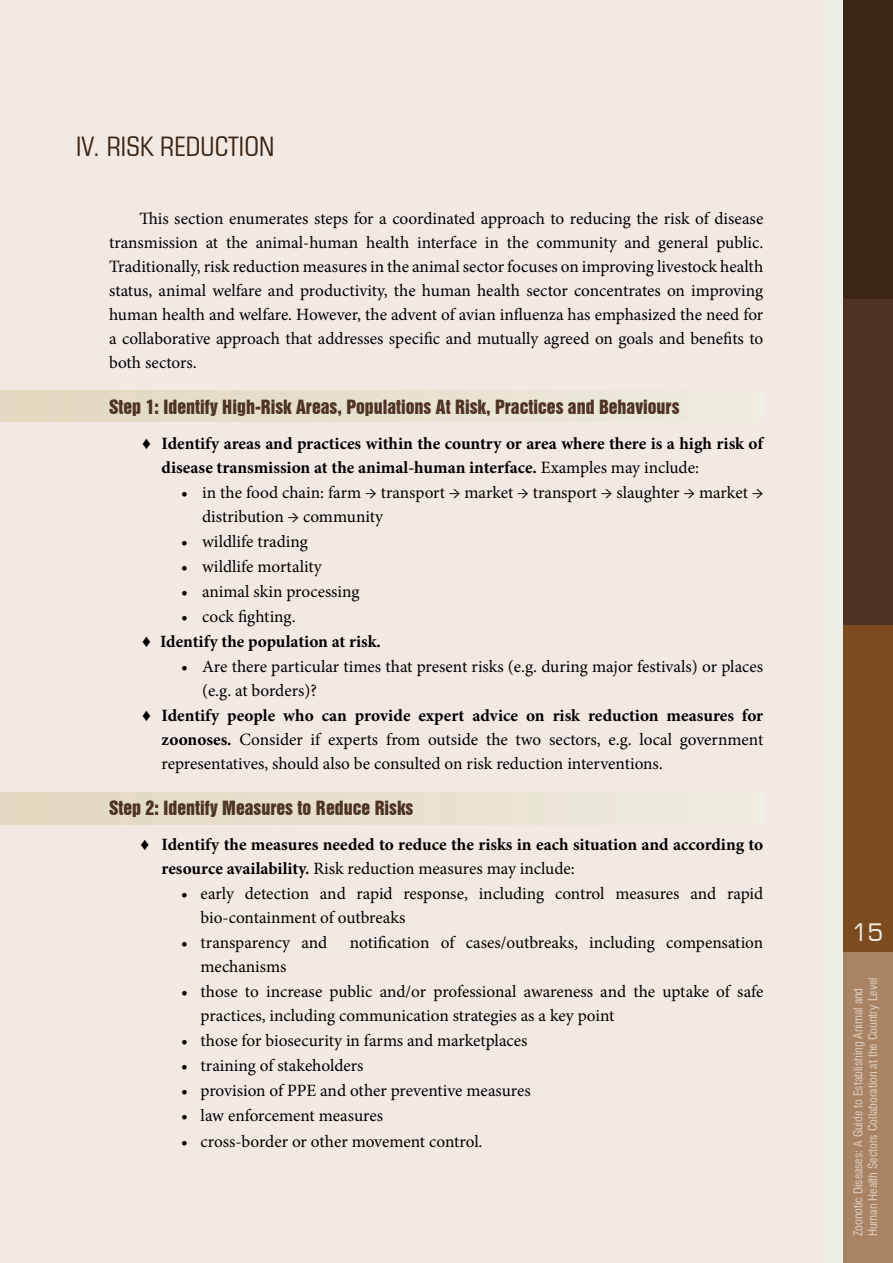
<style>
.page{position:relative;width:893px;height:1263px;background:#f1e9e2}
.page>*{position:absolute;margin:0;border:0;box-sizing:border-box;transform-origin:0 0}
.t1{font:condensed 27px "Square 721 BT";letter-spacing:.005em;color:#3b2514}
.t2{font:24px "Square 721 BT";color:#f0efe6}
.t3{font:18px "Swiss 921 BT Regular A";color:#4e3324}
.t4{font:17.25px/24px "Minion Pro";color:#000}
.t5{font:700 17.25px/24px "Minion Pro";color:#000}
.t6{font:condensed 12px/14.4px "Swiss 721 BT";color:#dfd0c3}
.s1{font-family:"Arial";font-weight:400}
.s2{font-weight:400}
.s3{font-weight:700}
</style>
<div class="page">
<div style="left:840px;top:0;width:53px;height:1263px;background:#3b2514"></div>
<div style="left:840px;top:299px;width:53px;height:328px;background:#4e3324"></div>
<div style="left:840px;top:625px;width:53px;height:328px;background:#7c4b1f"></div>
<div style="left:840px;top:953px;width:53px;height:310px;background:#a88464"></div>
<div style="left:824px;top:0;width:18px;height:1263px;background:#f0efe6"></div>
<div style="left:1px;top:390px;width:762px;height:32px;background:linear-gradient(to right,#e3d8c0,#edebdf)"></div>
<div style="left:0;top:792px;width:763px;height:32px;background:linear-gradient(to right,#e3d8c0,#edebdf)"></div>
<h1 class="t1" style="left:76px;top:130px;width:200px">IV. RISK REDUCTION</h1>
<p class="t4" style="left:109px;top:207px;width:656px;text-align:justify;text-indent:30px">This section enumerates steps for a coordinated approach to reducing the risk of disease transmission at the animal-human health interface in the community and general public.<br>Traditionally, risk reduction measures in the animal sector focuses on improving livestock health status, animal welfare and productivity, the human health sector concentrates on improving human health and welfare. However, the advent of avian influenza has emphasized the need for a collaborative approach that addresses specific and mutually agreed on goals and benefits to both sectors.</p>
<p class="t3" style="left:109px;top:395px;width:572px">Step 1: Identify High-Risk Areas, Populations At Risk, Practices and Behaviours</p>
<p class="t5" style="left:162px;top:431px;width:603px;text-indent:-20px"><span class="s1">♦</span> Identify areas and practices within the country or area where there is a high risk of disease transmission at the animal-human interface. <span class="s2">Examples may include:</span></p>
<p class="t4" style="left:202px;top:480px;width:563px;text-indent:-21px">• in the food chain: farm → transport → market → transport → slaughter → market → distribution → community</p>
<p class="t4" style="left:181px;top:529px;width:128px">• wildlife trading</p>
<p class="t4" style="left:181px;top:554px;width:142px">• wildlife mortality</p>
<p class="t4" style="left:181px;top:580px;width:180px">• animal skin processing</p>
<p class="t5" style="left:142px;top:604px;width:240px;line-height:25px;text-indent:39px"><span class="s2">• cock fighting.<br></span><span class="s1">♦</span> Identify the population at risk.</p>
<p class="t4" style="left:181px;top:655px;width:584px">• Are there particular times that present risks (e.g. during major festivals) or places</p>
<p class="t4" style="left:202px;top:679px;width:116px">(e.g. at borders)?</p>
<p class="t5" style="left:142px;top:704px;width:623px"><span class="s1">♦</span> Identify people who can provide expert advice on risk reduction measures for</p>
<p class="t4" style="left:162px;top:728px;width:603px"><span class="s3">zoonoses.</span> Consider if experts from outside the two sectors, e.g. local government</p>
<p class="t4" style="left:162px;top:752px;width:503px">representatives, should also be consulted on risk reduction interventions.</p>
<p class="t3" style="left:109px;top:796px;width:306px">Step 2: Identify Measures to Reduce Risks</p>
<p class="t5" style="left:162px;top:832px;width:603px;text-indent:-21px"><span class="s1">♦</span> Identify the measures needed to reduce the risks in each situation and according to resource availability. <span class="s2">Risk reduction measures may include:</span></p>
<p class="t4" style="left:201px;top:881px;width:564px;text-indent:-19px">• early detection and rapid response, including control measures and rapid bio-containment of outbreaks</p>
<p class="t4" style="left:181px;top:930px;width:148px">• transparency and</p>
<p class="t4" style="left:350px;top:930px;width:415px">notification of cases/outbreaks, including compensation</p>
<p class="t4" style="left:201px;top:954px;width:87px">mechanisms</p>
<p class="t4" style="left:201px;top:980px;width:564px;text-indent:-19px">• those to increase public and/or professional awareness and the uptake of safe practices, including communication strategies as a key point</p>
<p class="t4" style="left:181px;top:1029px;width:348px">• those for biosecurity in farms and marketplaces</p>
<p class="t4" style="left:181px;top:1054px;width:184px">• training of stakeholders</p>
<p class="t4" style="left:181px;top:1079px;width:351px">• provision of PPE and other preventive measures</p>
<p class="t4" style="left:181px;top:1104px;width:203px">• law enforcement measures</p>
<p class="t4" style="left:181px;top:1129px;width:303px">• cross-border or other movement control.</p>
<h2 class="t2" style="left:851px;top:917px;width:30px">15</h2>
<p class="t6" style="left:851px;top:1236px;width:260px;rotate:-90deg">Zoonotic Diseases: A Guide to Establishing Animal and<br>Human Health Sectors Collaboration at the Country Level</p>
</div>
